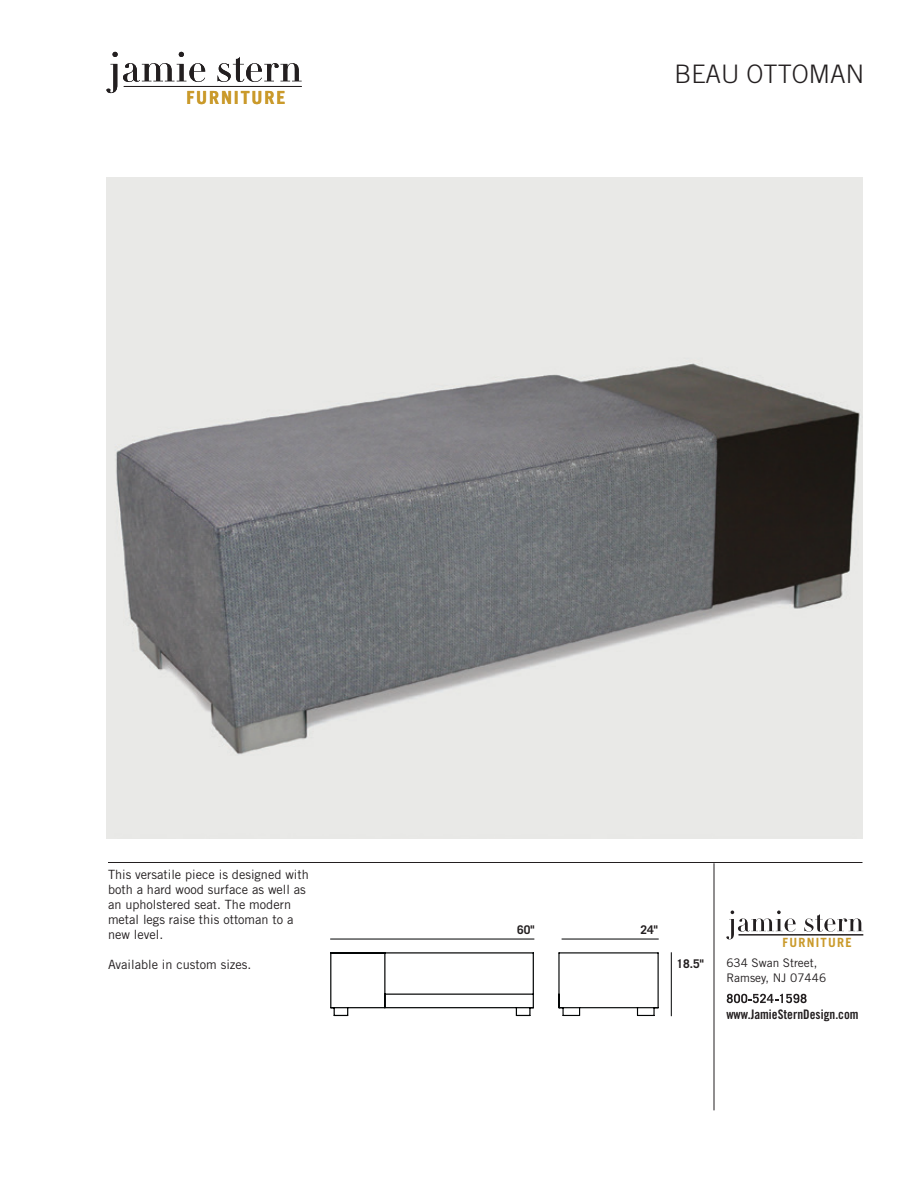
<style>
.page{position:relative;width:918px;height:1188px;background:#fff}
.page>*{position:absolute;margin:0;border:0;box-sizing:border-box;transform-origin:0 0}
.t1{font:300 25.5px "Trade Gothic";color:#231f20}
.t2{font:700 18.15px "Trade Gothic LT Std";letter-spacing:.1em;color:#ca9a2b}
.t3{font:13.2px "Trade Gothic LT Std Bd Cn 20";color:#231f20}
.t4{font:12.75px/15px "Trade Gothic";color:#231f20}
.t5{font:700 12.75px "Trade Gothic LT Std";letter-spacing:.1em;color:#ca9a2b}
.t6{font:700 12px "Trade Gothic";color:#231f20}
.t7{font:11.85px/14.2px "Trade Gothic";color:#231f20}
</style>
<div class="page">
<hr style="left:124px;top:86px;width:178px;height:1px;background:#231f20">
<svg style="left:107px;top:52px;width:98px;height:41px"></svg>
<svg style="left:218px;top:57px;width:84px;height:25px"></svg>
<svg style="left:727px;top:994px;width:80px;height:9px"></svg>
<hr style="left:738px;top:934px;width:125px;height:2px;background:#231f20">
<svg style="left:726px;top:911px;width:70px;height:28px"></svg>
<svg style="left:804px;top:914px;width:59px;height:18px"></svg>
<hr style="left:108px;top:862px;width:754px;height:1px;background:#231f20">
<hr style="left:714px;top:863px;width:1px;height:247px;background:#231f20">
<img style="left:106px;top:177px;width:756px;height:661px">
<hr style="left:562px;top:939px;width:97px;height:1px;background:#020304">
<hr style="left:330px;top:939px;width:204px;height:1px;background:#020304">
<hr style="left:331px;top:952px;width:202px;height:2px;background:#030505">
<hr style="left:330px;top:953px;width:1px;height:55px;background:#030505">
<hr style="left:331px;top:1007px;width:202px;height:1px;background:#030505">
<svg style="left:331px;top:1007px;width:17px;height:9px"></svg>
<svg style="left:516px;top:1007px;width:17px;height:9px"></svg>
<hr style="left:384px;top:953px;width:1px;height:55px;background:#030505">
<hr style="left:385px;top:994px;width:148px;height:1px;background:#030505">
<hr style="left:533px;top:953px;width:1px;height:55px;background:#030505">
<hr style="left:559px;top:952px;width:99px;height:1px;background:#030505">
<hr style="left:558px;top:953px;width:2px;height:55px;background:#030505">
<hr style="left:559px;top:1007px;width:99px;height:1px;background:#030505">
<hr style="left:658px;top:953px;width:1px;height:55px;background:#030505">
<svg style="left:637px;top:1007px;width:21px;height:9px"></svg>
<svg style="left:558px;top:1007px;width:22px;height:9px"></svg>
<hr style="left:671px;top:952px;width:1px;height:64px;background:#020304">
<h2 class="t2" style="left:186px;top:86px;width:100px">FURNITURE</h2>
<h1 class="t1" style="left:674px;top:58px;width:191px">BEAU OTTOMAN</h1>
<p class="t4" style="left:108px;top:867px;width:202px">This versatile piece is designed with both a hard wood surface as well as an upholstered seat. The modern metal legs raise this ottoman to a new level.</p>
<p class="t4" style="left:108px;top:957px;width:145px">Available in custom sizes.</p>
<p class="t6" style="left:517px;top:922px;width:19px">60"</p>
<p class="t6" style="left:641px;top:922px;width:19px">24"</p>
<p class="t6" style="left:677px;top:956px;width:29px">18.5"</p>
<p class="t5" style="left:782px;top:935px;width:71px">FURNITURE</p>
<p class="t7" style="left:726px;top:956px;width:101px">634 Swan Street,<br>Ramsey, NJ 07446</p>
<p class="t3" style="left:726px;top:1006px;width:134px">www.JamieSternDesign.com</p>
</div>
